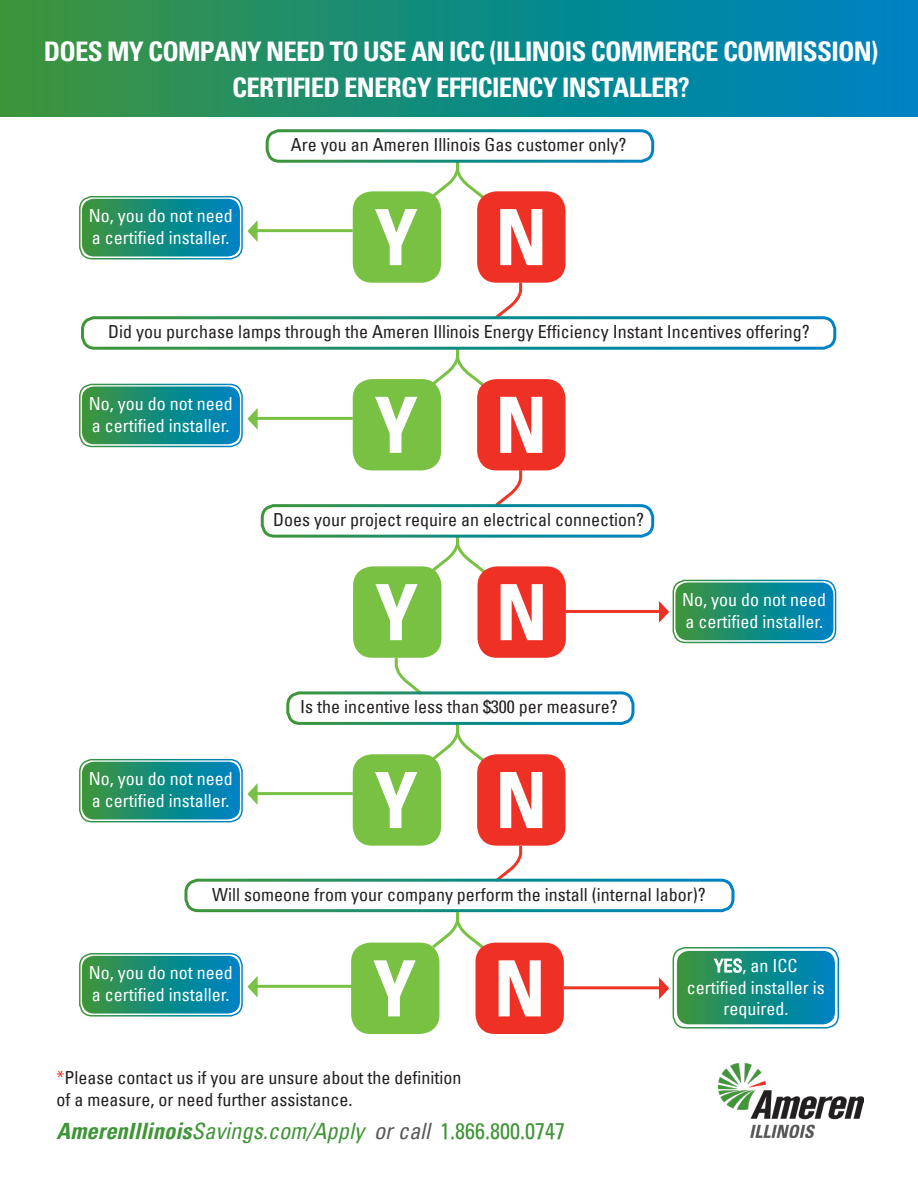
<style>
.page{position:relative;width:918px;height:1188px;background:#fff}
.page>*{position:absolute;margin:0;border:0;box-sizing:border-box;transform-origin:0 0}
.t1{font:700 condensed 78px "Univers";color:#fff}
.t2{font:700 condensed 27px/36px "Univers";letter-spacing:-.03em;color:#fff;text-align:center}
.t3{font:italic condensed 22.5px "Univers";color:#3f9537}
.t4{font:condensed 18px/21.6px "Univers LT";color:#231f20}
.t5{font:condensed 18px/21.6px "Univers LT";color:#fff}
.s1{color:#ef3024}
.s2{font-weight:700}
.s3{color:#57585a}
.s4{font-family:"Univers Condensed";font-style:normal;font-stretch:normal}
</style>
<div class="page">
<div style="left:0;top:0;width:918px;height:117px;background:linear-gradient(to right,#38943b,#0082c5)"></div>
<div style="left:353px;top:379px;width:88px;height:91px;background:#79c142;border-radius:19px"></div>
<div style="left:353px;top:754px;width:88px;height:92px;background:#79c142;border-radius:19px"></div>
<div style="left:353px;top:191px;width:88px;height:92px;background:#79c142;border-radius:19px"></div>
<div style="left:477px;top:379px;width:88px;height:91px;background:#ef3024;border-radius:19px"></div>
<div style="left:477px;top:754px;width:88px;height:92px;background:#ef3024;border-radius:19px"></div>
<div style="left:477px;top:191px;width:88px;height:92px;background:#ef3024;border-radius:19px"></div>
<hr style="left:253px;top:417px;width:100px;height:3px;background:#79c144">
<hr style="left:253px;top:792px;width:100px;height:3px;background:#79c144">
<hr style="left:253px;top:229px;width:100px;height:3px;background:#79c144">
<hr style="left:253px;top:985px;width:100px;height:3px;background:#79c144">
<div style="left:353px;top:566px;width:88px;height:92px;background:#79c142;border-radius:19px"></div>
<div style="left:478px;top:566px;width:88px;height:92px;background:#ef3024;border-radius:19px"></div>
<svg style="left:492px;top:845px;width:32px;height:34px"></svg>
<div style="left:351px;top:943px;width:88px;height:91px;background:#79c142;border-radius:19px"></div>
<div style="left:476px;top:943px;width:88px;height:91px;background:#ef3024;border-radius:19px"></div>
<svg style="left:393px;top:657px;width:33px;height:34px"></svg>
<svg style="left:82px;top:386px;width:158px;height:58px;background:#178c80"></svg>
<svg style="left:82px;top:762px;width:158px;height:57px;background:#178c80"></svg>
<svg style="left:82px;top:199px;width:158px;height:58px;background:#178c80"></svg>
<div style="left:184px;top:879px;width:550px;height:33px;border:3px solid #fff;border-radius:12px"></div>
<img style="left:718px;top:1063px;width:146px;height:75px">
<svg style="left:429px;top:350px;width:60px;height:41px"></svg>
<svg style="left:429px;top:725px;width:60px;height:41px"></svg>
<svg style="left:429px;top:163px;width:60px;height:40px"></svg>
<svg style="left:492px;top:282px;width:32px;height:34px"></svg>
<svg style="left:429px;top:538px;width:61px;height:39px"></svg>
<svg style="left:429px;top:909px;width:59px;height:43px"></svg>
<div style="left:81px;top:316px;width:755px;height:34px;border:3px solid #fff;border-radius:12px"></div>
<div style="left:286px;top:691px;width:349px;height:34px;border:3px solid #fff;border-radius:12px"></div>
<div style="left:266px;top:129px;width:388px;height:34px;border:3px solid #fff;border-radius:12px"></div>
<svg style="left:247px;top:408px;width:11px;height:22px"></svg>
<svg style="left:247px;top:783px;width:11px;height:22px"></svg>
<svg style="left:247px;top:220px;width:11px;height:22px"></svg>
<svg style="left:247px;top:976px;width:11px;height:22px"></svg>
<svg style="left:492px;top:470px;width:32px;height:34px"></svg>
<div style="left:261px;top:504px;width:393px;height:34px;border:3px solid #fff;border-radius:12px"></div>
<hr style="left:564px;top:610px;width:100px;height:3px;background:#ee3526">
<hr style="left:564px;top:986px;width:100px;height:3px;background:#ee3526">
<svg style="left:659px;top:601px;width:10px;height:22px"></svg>
<svg style="left:659px;top:977px;width:10px;height:22px"></svg>
<svg style="left:677px;top:951px;width:158px;height:73px;background:#1a8e82"></svg>
<div style="left:79px;top:384px;width:164px;height:63px;border:2px solid #fff;border-radius:12px"></div>
<div style="left:79px;top:759px;width:164px;height:63px;border:2px solid #fff;border-radius:12px"></div>
<div style="left:79px;top:196px;width:164px;height:63px;border:2px solid #fff;border-radius:12px"></div>
<svg style="left:675px;top:582px;width:158px;height:58px;background:#178c81"></svg>
<div style="left:673px;top:580px;width:163px;height:63px;border:2px solid #fff;border-radius:12px"></div>
<div style="left:673px;top:947px;width:166px;height:82px;border:2px solid #fff;border-radius:12px"></div>
<svg style="left:82px;top:956px;width:158px;height:58px;background:#198d81"></svg>
<div style="left:79px;top:953px;width:164px;height:64px;border:2px solid #fff;border-radius:12px"></div>
<h2 class="t2" style="left:44px;top:34px;width:836px">DOES MY COMPANY NEED TO USE AN ICC (ILLINOIS COMMERCE COMMISSION)<br>CERTIFIED ENERGY EFFICIENCY INSTALLER?</h2>
<p class="t5" style="left:89px;top:205px;width:145px">No, you do not need a certified installer.</p>
<p class="t4" style="left:291px;top:134px;width:337px">Are you an Ameren Illinois Gas customer only?</p>
<h1 class="t1" style="left:374px;top:189px;width:45px">Y</h1>
<h1 class="t1" style="left:495px;top:189px;width:54px">N</h1>
<p class="t4" style="left:108px;top:321px;width:703px">Did you purchase lamps through the Ameren Illinois Energy Efficiency Instant Incentives offering?</p>
<p class="t5" style="left:89px;top:393px;width:145px">No, you do not need a certified installer.</p>
<p class="t5" style="left:89px;top:768px;width:145px">No, you do not need a certified installer.</p>
<h1 class="t1" style="left:374px;top:377px;width:45px">Y</h1>
<h1 class="t1" style="left:495px;top:377px;width:54px">N</h1>
<p class="t4" style="left:273px;top:509px;width:372px">Does your project require an electrical connection?</p>
<h1 class="t1" style="left:375px;top:564px;width:174px">Y N</h1>
<p class="t4" style="left:300px;top:696px;width:319px">Is the incentive less than $300 per measure?</p>
<h1 class="t1" style="left:374px;top:752px;width:45px">Y</h1>
<h1 class="t1" style="left:495px;top:752px;width:54px">N</h1>
<p class="t5" style="left:682px;top:589px;width:145px">No, you do not need a certified installer.</p>
<p class="t4" style="left:212px;top:883px;width:495px">Will someone from your company perform the install (internal labor)?</p>
<p class="t5" style="left:89px;top:962px;width:145px">No, you do not need a certified installer.</p>
<h1 class="t1" style="left:373px;top:941px;width:174px">Y N</h1>
<p class="t4" style="left:57px;top:1067px;width:406px"><span class="s1">*</span>Please contact us if you are unsure about the definition of a measure, or need further assistance.</p>
<p class="t3" style="left:57px;top:1116px;width:510px"><span class="s2">AmerenIllinois</span>Savings.com/Apply <span class="s3">or call</span> <span class="s4">1.866.800.0747</span></p>
<p class="t5" style="left:687px;top:955px;width:139px;text-align:center">YES, an ICC certified installer is required.</p>
</div>
